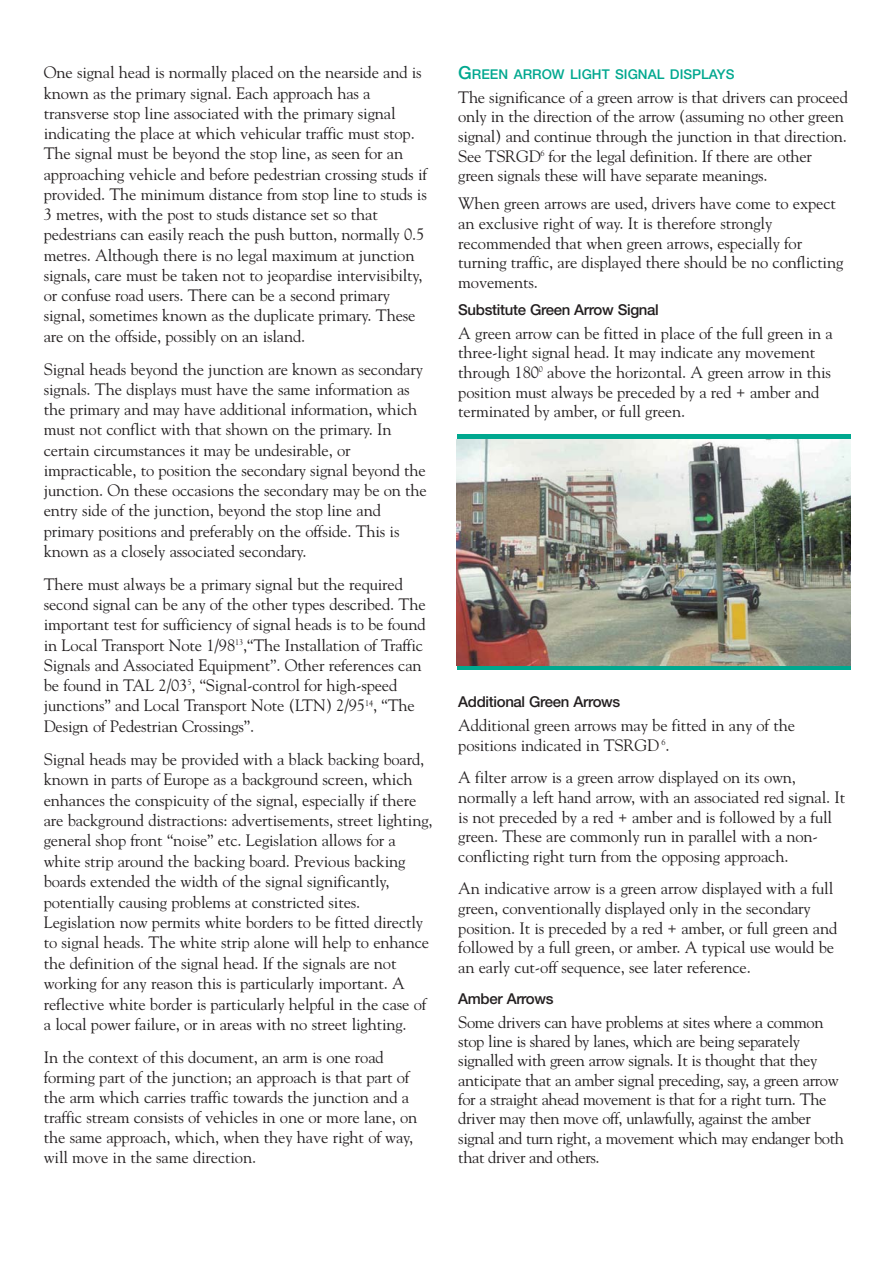
<style>
.page{position:relative;width:893px;height:1263px;background:#fff}
.page>*{position:absolute;margin:0;border:0;box-sizing:border-box;transform-origin:0 0}
.t1{font:16.5px/20.2px "Goudy";letter-spacing:-.01em;color:#231f20}
.t2{font:500 15px "Helvetica Neue";letter-spacing:-.02em;color:#231f20}
.t3{font:500 13.5px "Helvetica Neue";color:#00a88f}
.s1{font-size:18px}
</style>
<div class="page">
<div style="left:457px;top:434px;width:393px;height:235px;background:#00a88f"></div>
<img style="left:457px;top:439px;width:393px;height:226px">
<p class="t1" style="left:44px;top:64px;width:385px">One signal head is normally placed on the nearside and is known as the primary signal. Each approach has a transverse stop line associated with the primary signal indicating the place at which vehicular traffic must stop.<br>The signal must be beyond the stop line, as seen for an approaching vehicle and before pedestrian crossing studs if provided. The minimum distance from stop line to studs is 3 metres, with the post to studs distance set so that pedestrians can easily reach the push button, normally 0.5 metres. Although there is no legal maximum at junction signals, care must be taken not to jeopardise intervisibilty, or confuse road users. There can be a second primary signal, sometimes known as the duplicate primary. These are on the offside, possibly on an island.</p>
<p class="t1" style="left:44px;top:360px;width:385px">Signal heads beyond the junction are known as secondary signals. The displays must have the same information as the primary and may have additional information, which must not conflict with that shown on the primary. In certain circumstances it may be undesirable, or impracticable, to position the secondary signal beyond the junction. On these occasions the secondary may be on the entry side of the junction, beyond the stop line and primary positions and preferably on the offside. This is known as a closely associated secondary.</p>
<p class="t1" style="left:44px;top:575px;width:383px">There must always be a primary signal but the required second signal can be any of the other types described. The important test for sufficiency of signal heads is to be found in Local Transport Note 1/98<sup>13</sup>,“The Installation of Traffic Signals and Associated Equipment”. Other references can be found in TAL 2/03<sup>5</sup>, “Signal-control for high-speed junctions” and Local Transport Note (LTN) 2/95<sup>14</sup>, “The Design of Pedestrian Crossings”.</p>
<p class="t1" style="left:44px;top:750px;width:390px">Signal heads may be provided with a black backing board, known in parts of Europe as a background screen, which enhances the conspicuity of the signal, especially if there are background distractions: advertisements, street lighting, general shop front “noise” etc. Legislation allows for a white strip around the backing board. Previous backing boards extended the width of the signal significantly, potentially causing problems at constricted sites.<br>Legislation now permits white borders to be fitted directly to signal heads. The white strip alone will help to enhance the definition of the signal head. If the signals are not working for any reason this is particularly important. A reflective white border is particularly helpful in the case of a local power failure, or in areas with no street lighting.</p>
<p class="t1" style="left:44px;top:1048px;width:375px">In the context of this document, an arm is one road forming part of the junction; an approach is that part of the arm which carries traffic towards the junction and a traffic stream consists of vehicles in one or more lane, on the same approach, which, when they have right of way, will move in the same direction.</p>
<p class="t3" style="left:458px;top:69px;width:278px"><span class="s1">G</span>REEN ARROW LIGHT SIGNAL DISPLAYS</p>
<p class="t1" style="left:458px;top:88px;width:391px;line-height:19.6px">The significance of a green arrow is that drivers can proceed only in the direction of the arrow (assuming no other green signal) and continue through the junction in that direction.<br>See TSRGD<sup>6</sup> for the legal definition. If there are other green signals these will have separate meanings.</p>
<p class="t1" style="left:458px;top:195px;width:387px;line-height:19.6px">When green arrows are used, drivers have come to expect an exclusive right of way. It is therefore strongly recommended that when green arrows, especially for turning traffic, are displayed there should be no conflicting movements.</p>
<p class="t2" style="left:458px;top:304px;width:202px">Substitute Green Arrow Signal</p>
<p class="t1" style="left:458px;top:324px;width:376px;line-height:19.6px">A green arrow can be fitted in place of the full green in a three-light signal head. It may indicate any movement through 180<sup>0</sup> above the horizontal. A green arrow in this position must always be preceded by a red + amber and terminated by amber, or full green.</p>
<p class="t2" style="left:458px;top:697px;width:164px">Additional Green Arrows</p>
<p class="t1" style="left:458px;top:717px;width:338px;line-height:19.6px">Additional green arrows may be fitted in any of the positions indicated in TSRGD <sup>6</sup>.</p>
<p class="t1" style="left:458px;top:769px;width:388px;line-height:19.6px">A filter arrow is a green arrow displayed on its own, normally a left hand arrow, with an associated red signal. It is not preceded by a red + amber and is followed by a full green. These are commonly run in parallel with a non&shy;conflicting right turn from the opposing approach.</p>
<p class="t1" style="left:458px;top:880px;width:381px;line-height:19.6px">An indicative arrow is a green arrow displayed with a full green, conventionally displayed only in the secondary position. It is preceded by a red + amber, or full green and followed by a full green, or amber. A typical use would be an early cut-off sequence, see later reference.</p>
<p class="t2" style="left:458px;top:993px;width:97px">Amber Arrows</p>
<p class="t1" style="left:458px;top:1013px;width:387px;line-height:19.4px">Some drivers can have problems at sites where a common stop line is shared by lanes, which are being separately signalled with green arrow signals. It is thought that they anticipate that an amber signal preceding, say, a green arrow for a straight ahead movement is that for a right turn. The driver may then move off, unlawfully, against the amber signal and turn right, a movement which may endanger both that driver and others.</p>
</div>
